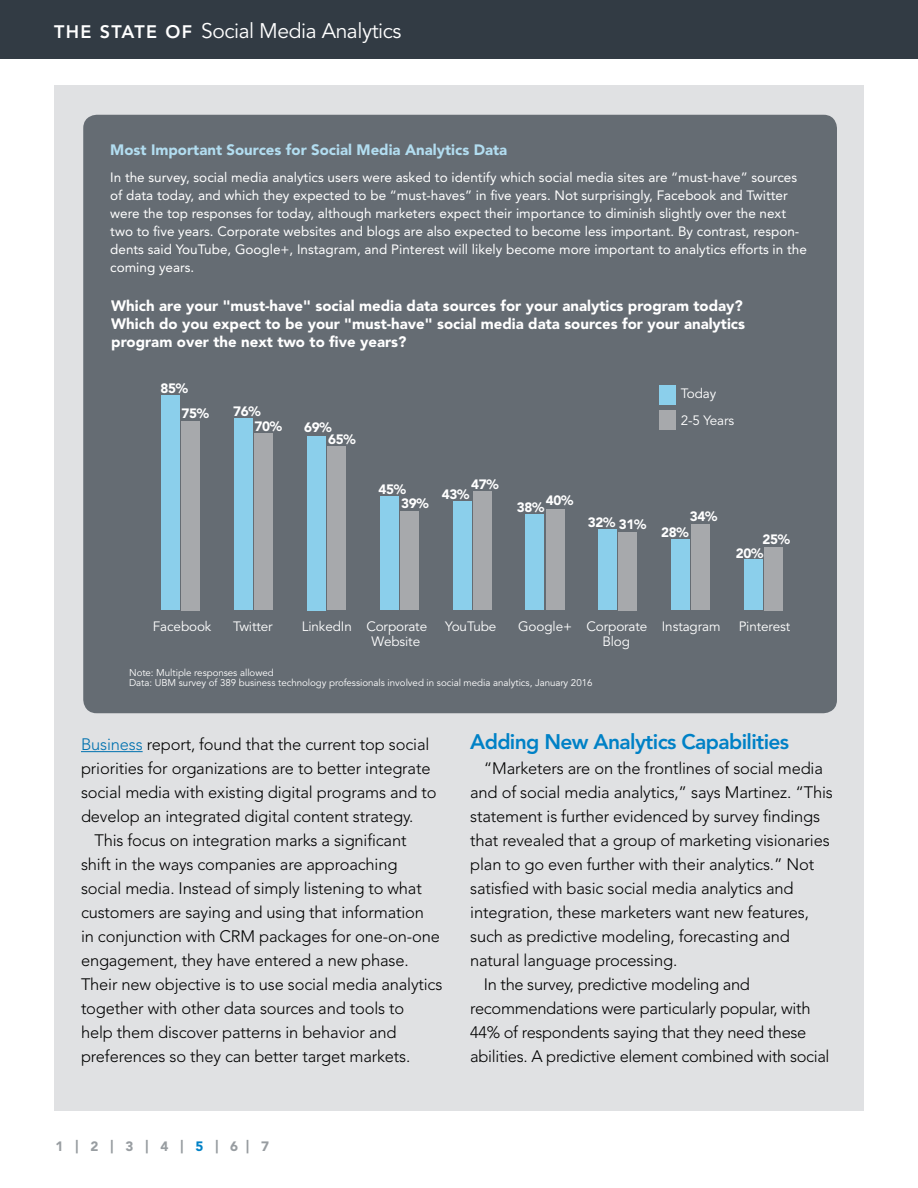
<style>
.page{position:relative;width:918px;height:1188px;background:#fff}
.page>*{position:absolute;margin:0;border:0;box-sizing:border-box;transform-origin:0 0}
.t1{font:21px "Avenir LT Std";letter-spacing:-.02em;color:#fff}
.t2{font:800 21px "Avenir LT Std";letter-spacing:-.03em;color:#0081c6}
.t3{font:300 16.5px "Avenir LT Std";letter-spacing:-.01em;color:#000}
.t4{font:900 15px/18px "Avenir LT Std";color:#fff}
.t5{font:900 15px "Avenir LT Std";color:#b2ddf0}
.t6{font:13.5px/18px "Avenir LT Std";color:#fff}
.t7{font:13.5px/27px "Avenir LT Std";letter-spacing:-.01em;color:#fff}
.t8{font:900 13.5px/25.2px "Avenir LT Std";letter-spacing:-.025em;color:#fff}
.t9{font:900 13.5px "Avenir LT Std";color:#989da1}
.t10{font:9.75px/10.5px "Avenir LT Std";letter-spacing:-.005em;color:#fff}
.s1{font-weight:800;font-size:18px}
.s2{color:#0071af}
.s3{color:#0081c6}
</style>
<div class="page">
<div style="left:54px;top:86px;width:810px;height:1026px;background:#e0e1e3"></div>
<div style="left:0;top:0;width:918px;height:58px;background:#323b44"></div>
<hr style="left:81px;top:751px;width:62px;height:1px;background:#0071af">
<div style="left:83px;top:115px;width:754px;height:598px;background:#656c73;border-radius:14px"></div>
<div style="left:182px;top:421px;width:18px;height:189px;background:#a7a9ac"></div>
<div style="left:161px;top:396px;width:19px;height:214px;background:#8bcfeb"></div>
<div style="left:254px;top:434px;width:19px;height:176px;background:#a7a9ac"></div>
<div style="left:234px;top:418px;width:18px;height:192px;background:#8bcfeb"></div>
<div style="left:327px;top:446px;width:18px;height:164px;background:#a7a9ac"></div>
<div style="left:307px;top:436px;width:18px;height:174px;background:#8bcfeb"></div>
<div style="left:400px;top:512px;width:18px;height:98px;background:#a7a9ac"></div>
<div style="left:380px;top:497px;width:18px;height:113px;background:#8bcfeb"></div>
<div style="left:473px;top:492px;width:18px;height:118px;background:#a7a9ac"></div>
<div style="left:453px;top:502px;width:18px;height:108px;background:#8bcfeb"></div>
<div style="left:546px;top:509px;width:18px;height:101px;background:#a7a9ac"></div>
<div style="left:526px;top:514px;width:18px;height:96px;background:#8bcfeb"></div>
<div style="left:619px;top:532px;width:18px;height:78px;background:#a7a9ac"></div>
<div style="left:599px;top:529px;width:18px;height:81px;background:#8bcfeb"></div>
<div style="left:692px;top:524px;width:18px;height:86px;background:#a7a9ac"></div>
<div style="left:672px;top:540px;width:18px;height:70px;background:#8bcfeb"></div>
<div style="left:765px;top:547px;width:18px;height:63px;background:#a7a9ac"></div>
<div style="left:745px;top:560px;width:18px;height:50px;background:#8bcfeb"></div>
<div style="left:659px;top:385px;width:17px;height:19px;background:#8bcfeb"></div>
<div style="left:659px;top:411px;width:17px;height:19px;background:#a7a9ac"></div>
<p class="t1" style="left:54px;top:18px;width:349px"><span class="s1">THE STATE OF</span> Social Media Analytics</p>
<p class="t5" style="left:110px;top:140px;width:399px">Most Important Sources for Social Media Analytics Data</p>
<p class="t6" style="left:110px;top:168px;width:698px">In the survey, social media analytics users were asked to identify which social media sites are “must-have” sources of data today, and which they expected to be “must-haves” in five years. Not surprisingly, Facebook and Twitter were the top responses for today, although marketers expect their importance to diminish slightly over the next two to five years. Corporate websites and blogs are also expected to become less important. By contrast, respon&shy;dents said YouTube, Google+, Instagram, and Pinterest will likely become more important to analytics efforts in the coming years.</p>
<p class="t4" style="left:111px;top:297px;width:635px">Which are your "must-have" social media data sources for your analytics program today?<br>Which do you expect to be your "must-have" social media data sources for your analytics program over the next two to five years?</p>
<p class="t8" style="left:182px;top:376px;width:29px;text-indent:-21px">85%<br>75%</p>
<p class="t8" style="left:254px;top:403px;width:29px;line-height:15.3px;text-indent:-21px">76%<br>70%</p>
<p class="t8" style="left:328px;top:422px;width:29px;line-height:11.4px;text-indent:-24px">69%<br>65%</p>
<p class="t7" style="left:681px;top:380px;width:55px">Today<br>2-5 Years</p>
<p class="t8" style="left:471px;top:472px;width:29px">47%</p>
<p class="t8" style="left:401px;top:482px;width:29px;line-height:14.4px;text-indent:-23px">45%<br>39%</p>
<p class="t8" style="left:442px;top:482px;width:29px">43%</p>
<p class="t8" style="left:546px;top:488px;width:29px">40%</p>
<p class="t8" style="left:517px;top:494px;width:29px">38%</p>
<p class="t8" style="left:588px;top:511px;width:60px">32% 31%</p>
<p class="t8" style="left:690px;top:504px;width:29px">34%</p>
<p class="t8" style="left:661px;top:519px;width:29px">28%</p>
<p class="t8" style="left:763px;top:527px;width:29px">25%</p>
<p class="t8" style="left:736px;top:540px;width:29px">20%</p>
<p class="t7" style="left:153px;top:613px;width:60px">Facebook</p>
<p class="t7" style="left:233px;top:613px;width:41px">Twitter</p>
<p class="t7" style="left:302px;top:613px;width:127px">LinkedIn Corporate</p>
<p class="t7" style="left:445px;top:613px;width:53px">YouTube</p>
<p class="t7" style="left:518px;top:613px;width:204px">Google+ Corporate Instagram</p>
<p class="t7" style="left:739px;top:613px;width:53px">Pinterest</p>
<p class="t7" style="left:372px;top:628px;width:50px">Website</p>
<p class="t7" style="left:602px;top:628px;width:29px">Blog</p>
<p class="t10" style="left:129px;top:668px;width:465px">Note: Multiple responses allowed<br>Data: UBM survey of 389 business technology professionals involved in social media analytics, January 2016</p>
<p class="t3" style="left:81px;top:735px;width:350px"><span class="s2">Business</span> report, found that the current top social</p>
<p class="t3" style="left:81px;top:759px;width:351px">priorities for organizations are to better integrate</p>
<p class="t3" style="left:81px;top:783px;width:357px">social media with existing digital programs and to</p>
<p class="t3" style="left:81px;top:807px;width:334px">develop an integrated digital content strategy.</p>
<p class="t3" style="left:94px;top:831px;width:314px">This focus on integration marks a significant</p>
<p class="t3" style="left:81px;top:855px;width:318px">shift in the ways companies are approaching</p>
<p class="t3" style="left:81px;top:879px;width:342px">social media. Instead of simply listening to what</p>
<p class="t3" style="left:81px;top:903px;width:345px">customers are saying and using that information</p>
<p class="t3" style="left:81px;top:927px;width:360px">in conjunction with CRM packages for one-on-one</p>
<p class="t3" style="left:81px;top:951px;width:329px">engagement, they have entered a new phase.</p>
<p class="t3" style="left:81px;top:975px;width:363px">Their new objective is to use social media analytics</p>
<p class="t3" style="left:81px;top:999px;width:325px">together with other data sources and tools to</p>
<p class="t3" style="left:81px;top:1023px;width:317px">help them discover patterns in behavior and</p>
<p class="t3" style="left:81px;top:1047px;width:331px">preferences so they can better target markets.</p>
<p class="t2" style="left:470px;top:730px;width:321px">Adding New Analytics Capabilities</p>
<p class="t3" style="left:484px;top:759px;width:341px">“Marketers are on the frontlines of social media</p>
<p class="t3" style="left:470px;top:783px;width:364px">and of social media analytics,” says Martinez. “This</p>
<p class="t3" style="left:470px;top:807px;width:351px">statement is further evidenced by survey findings</p>
<p class="t3" style="left:470px;top:831px;width:361px">that revealed that a group of marketing visionaries</p>
<p class="t3" style="left:470px;top:855px;width:346px">plan to go even further with their analytics.” Not</p>
<p class="t3" style="left:470px;top:879px;width:325px">satisfied with basic social media analytics and</p>
<p class="t3" style="left:470px;top:903px;width:340px">integration, these marketers want new features,</p>
<p class="t3" style="left:470px;top:927px;width:321px">such as predictive modeling, forecasting and</p>
<p class="t3" style="left:470px;top:951px;width:209px">natural language processing.</p>
<p class="t3" style="left:484px;top:975px;width:268px">In the survey, predictive modeling and</p>
<p class="t3" style="left:470px;top:999px;width:342px">recommendations were particularly popular, with</p>
<p class="t3" style="left:470px;top:1023px;width:338px">44% of respondents saying that they need these</p>
<p class="t3" style="left:470px;top:1047px;width:361px">abilities. A predictive element combined with social</p>
<p class="t9" style="left:56px;top:1138px;width:215px">1 | 2 | 3 | 4 | <span class="s3">5</span> | 6 | 7</p>
</div>
